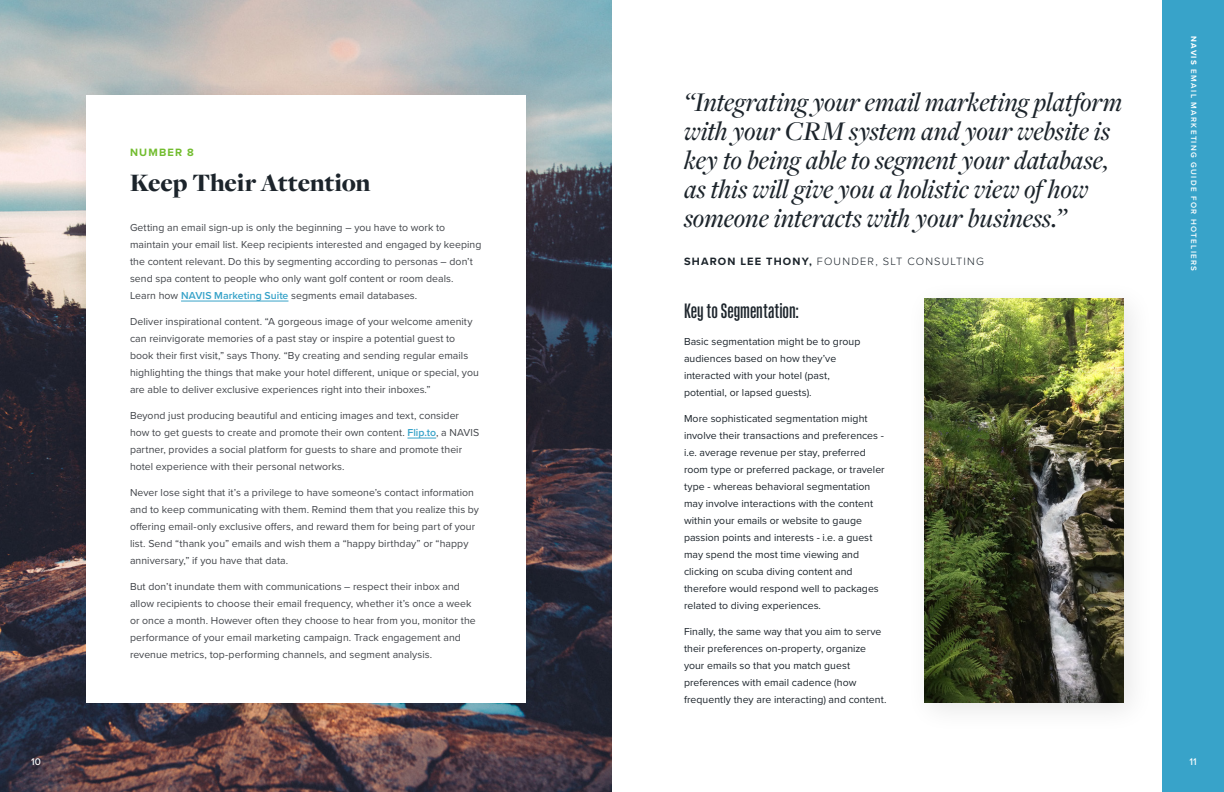
<style>
.page{position:relative;width:1224px;height:792px;background:#fff}
.page>*{position:absolute;margin:0;border:0;box-sizing:border-box;transform-origin:0 0}
.t1{font:italic 500 28px/29px "Freight Disp Pro";color:#1c242b}
.t2{font:900 26px "Freight Disp Pro";letter-spacing:-.01em;color:#1c242b}
.t3{font:500 21px "Kaneda Gothic";color:#1c242b}
.t4{font:300 11px "Proxima Nova";letter-spacing:.11em;color:#1c242b}
.t5{font:700 11px "Proxima Nova";letter-spacing:.11em;color:#73bd30}
.t6{font:10.5px/17px "Proxima Nova";letter-spacing:.005em;color:#42454a}
.t7{font:10.5px/17px "Proxima Nova";letter-spacing:.005em;color:#1c242b}
.t8{font:500 10px "Proxima Nova";color:#fff}
.t9{font:600 8px "Proxima Nova";letter-spacing:.17em;color:#fff}
.s1{font-weight:600;color:#38a3c9}
.s2{font-weight:700}
</style>
<div class="page">
<div style="left:1162px;top:0;width:62px;height:792px;background:#38a3c9"></div>
<img style="left:0;top:0;width:612px;height:792px">
<img style="left:924px;top:298px;width:200px;height:405px">
<div style="left:66px;top:75px;width:492px;height:660px;background:#000;opacity:.1"></div>
<div style="left:86px;top:95px;width:440px;height:608px;background:#fff"></div>
<hr style="left:181px;top:301px;width:107px;height:1px;background:#38a3c9">
<svg style="left:408px;top:438px;width:28px;height:1px"></svg>
<p class="t8" style="left:31px;top:755px;width:11px">10</p>
<p class="t5" style="left:130px;top:144px;width:65px">NUMBER 8</p>
<h2 class="t2" style="left:130px;top:166px;width:242px">Keep Their Attention</h2>
<p class="t6" style="left:130px;top:219px;width:353px">Getting an email sign-up is only the beginning – you have to work to maintain your email list. Keep recipients interested and engaged by keeping the content relevant. Do this by segmenting according to personas – don’t send spa content to people who only want golf content or room deals.<br>Learn how <span class="s1">NAVIS Marketing Suite</span> segments email databases.</p>
<p class="t6" style="left:130px;top:313px;width:350px">Deliver inspirational content. “A gorgeous image of your welcome amenity can reinvigorate memories of a past stay or inspire a potential guest to book their first visit,” says Thony. “By creating and sending regular emails highlighting the things that make your hotel different, unique or special, you are able to deliver exclusive experiences right into their inboxes.”</p>
<p class="t6" style="left:130px;top:407px;width:351px">Beyond just producing beautiful and enticing images and text, consider how to get guests to create and promote their own content. <span class="s1">Flip.to</span>, a NAVIS partner, provides a social platform for guests to share and promote their hotel experience with their personal networks.</p>
<p class="t6" style="left:130px;top:484px;width:351px">Never lose sight that it’s a privilege to have someone’s contact information and to keep communicating with them. Remind them that you realize this by offering email-only exclusive offers, and reward them for being part of your list. Send “thank you” emails and wish them a “happy birthday” or “happy anniversary,” if you have that data.</p>
<p class="t6" style="left:130px;top:578px;width:347px">But don’t inundate them with communications – respect their inbox and allow recipients to choose their email frequency, whether it’s once a week or once a month. However often they choose to hear from you, monitor the performance of your email marketing campaign. Track engagement and revenue metrics, top-performing channels, and segment analysis.</p>
<h1 class="t1" style="left:684px;top:86px;width:440px">“Integrating your email marketing platform with your CRM system and your website is key to being able to segment your database, as this will give you a holistic view of how someone interacts with your business.”</h1>
<p class="t4" style="left:684px;top:253px;width:302px"><span class="s2">SHARON LEE THONY,</span> FOUNDER, SLT CONSULTING</p>
<h3 class="t3" style="left:684px;top:299px;width:117px">Key to Segmentation:</h3>
<p class="t7" style="left:684px;top:333px;width:178px">Basic segmentation might be to group audiences based on how they’ve interacted with your hotel (past, potential, or lapsed guests).</p>
<p class="t7" style="left:684px;top:410px;width:202px">More sophisticated segmentation might involve their transactions and preferences - i.e. average revenue per stay, preferred room type or preferred package, or traveler type - whereas behavioral segmentation may involve interactions with the content within your emails or website to gauge passion points and interests - i.e. a guest may spend the most time viewing and clicking on scuba diving content and therefore would respond well to packages related to diving experiences.</p>
<p class="t7" style="left:684px;top:623px;width:204px">Finally, the same way that you aim to serve their preferences on-property, organize your emails so that you match guest preferences with email cadence (how frequently they are interacting) and content.</p>
<p class="t9" style="left:1200px;top:36px;width:237px;rotate:90deg"><span class="s2">NAVIS</span> EMAIL MARKETING GUIDE FOR HOTELIERS</p>
<p class="t8" style="left:1190px;top:754px;width:9px">11</p>
</div>
